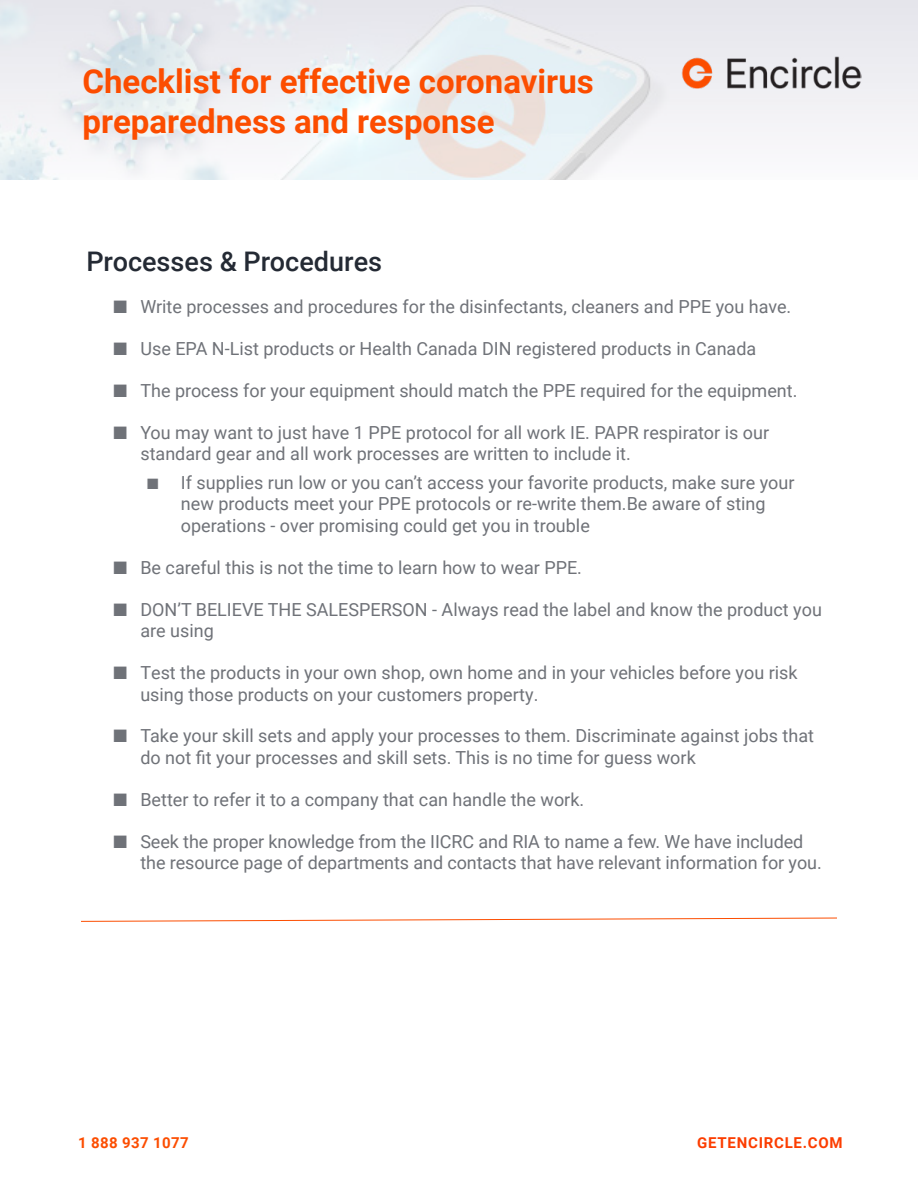
<style>
.page{position:relative;width:918px;height:1188px;background:#fff}
.page>*{position:absolute;margin:0;border:0;box-sizing:border-box;transform-origin:0 0}
.t1{font:700 33px/39.6px "Roboto";color:#fc4d00}
.t2{font:500 27px "Roboto";color:#242a34}
.t3{font:18px/21.6px "Roboto";color:#6f7278}
.t4{font:700 15px "Roboto";letter-spacing:.05em;color:#fc3d00}
.t5{font:700 15px "Roboto";letter-spacing:.025em;color:#fc4d00}
</style>
<div class="page">
<img style="left:0;top:0;width:918px;height:180px">
<img style="left:681px;top:56px;width:180px;height:32px">
<svg style="left:81px;top:917px;width:756px;height:5px"></svg>
<h1 class="t1" style="left:82px;top:60px;width:513px">Checklist for effective coronavirus preparedness and response</h1>
<h2 class="t2" style="left:86px;top:243px;width:297px">Processes &amp; Procedures</h2>
<p class="t3" style="left:113px;top:295px;width:679px">■ Write processes and procedures for the disinfectants, cleaners and PPE you have.</p>
<p class="t3" style="left:113px;top:337px;width:644px">■ Use EPA N-List products or Health Canada DIN registered products in Canada</p>
<p class="t3" style="left:113px;top:379px;width:686px">■ The process for your equipment should match the PPE required for the equipment.</p>
<p class="t3" style="left:140px;top:421px;width:630px;text-indent:-27px">■ You may want to just have 1 PPE protocol for all work IE. PAPR respirator is our standard gear and all work processes are written to include it.</p>
<p class="t3" style="left:181px;top:471px;width:615px;text-indent:-34px">■ If supplies run low or you can’t access your favorite products, make sure your new products meet your PPE protocols or re-write them.Be aware of sting operations - over promising could get you in trouble</p>
<p class="t3" style="left:113px;top:556px;width:470px">■ Be careful this is not the time to learn how to wear PPE.</p>
<p class="t3" style="left:140px;top:598px;width:683px;text-indent:-27px">■ DON’T BELIEVE THE SALESPERSON - Always read the label and know the product you are using</p>
<p class="t3" style="left:140px;top:661px;width:659px;text-indent:-27px">■ Test the products in your own shop, own home and in your vehicles before you risk using those products on your customers property.</p>
<p class="t3" style="left:140px;top:725px;width:675px;text-indent:-27px">■ Take your skill sets and apply your processes to them. Discriminate against jobs that do not fit your processes and skill sets. This is no time for guess work</p>
<p class="t3" style="left:113px;top:788px;width:472px">■ Better to refer it to a company that can handle the work.</p>
<p class="t3" style="left:140px;top:830px;width:683px;text-indent:-27px">■ Seek the proper knowledge from the IICRC and RIA to name a few. We have included the resource page of departments and contacts that have relevant information for you.</p>
<p class="t5" style="left:78px;top:1132px;width:112px">1 888 937 1077</p>
<p class="t4" style="left:697px;top:1132px;width:147px">GETENCIRCLE.COM</p>
</div>
